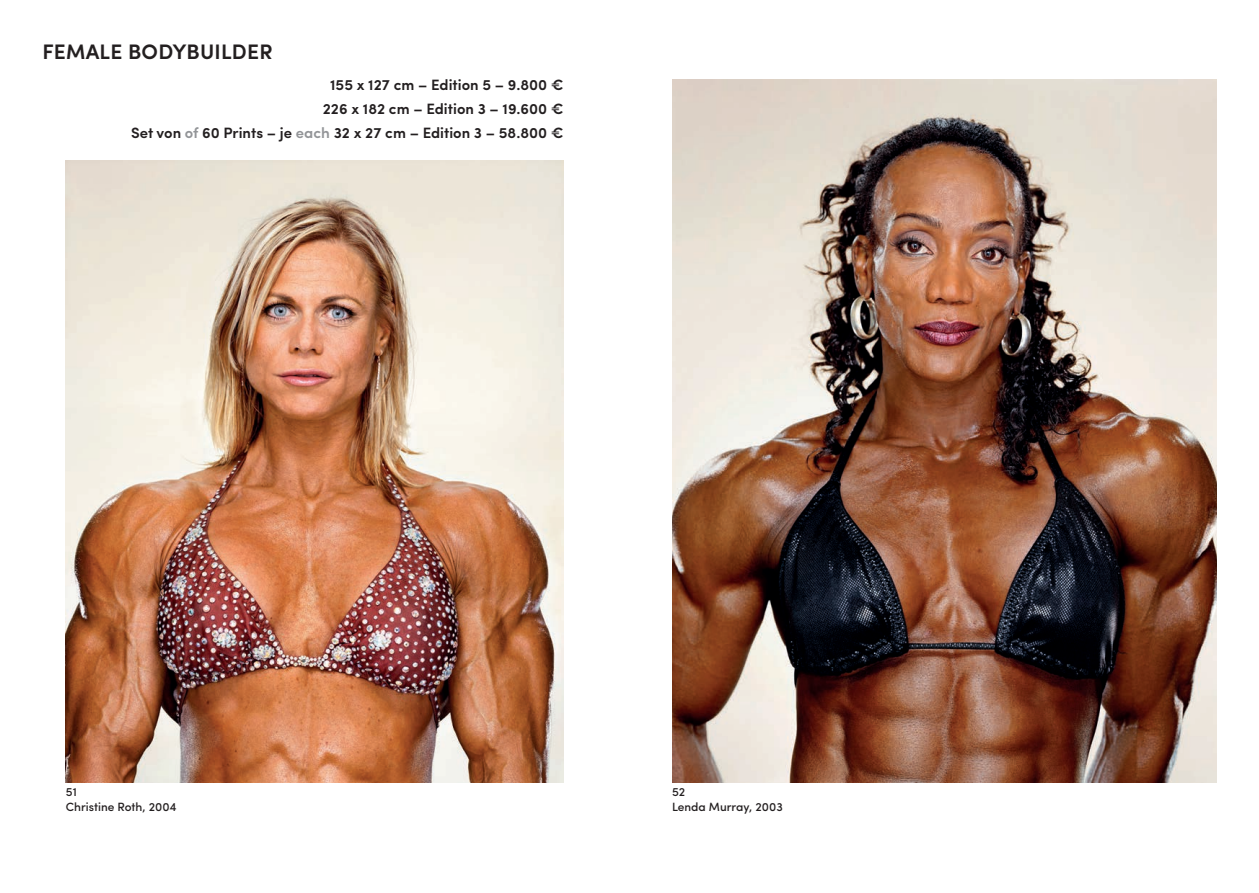
<style>
.page{position:relative;width:1259px;height:893px;background:#fff}
.page>*{position:absolute;margin:0;border:0;box-sizing:border-box;transform-origin:0 0}
.t1{font:600 21px "Sofia Pro";letter-spacing:.01em;color:#231f20}
.t2{font:600 15px/23.7px "Sofia Pro";color:#231f20;text-align:right}
.t3{font:500 12px/15px "Sofia Pro";color:#231f20}
.s1{color:#939598}
</style>
<div class="page">
<img style="left:66px;top:161px;width:497px;height:621px">
<img style="left:672px;top:80px;width:544px;height:702px">
<h1 class="t1" style="left:43px;top:36px;width:232px">FEMALE BODYBUILDER</h1>
<p class="t2" style="left:131px;top:72px;width:434px">155 x 127 cm – Edition 5 – 9.800 €<br>226 x 182 cm – Edition 3 – 19.600 €<br>Set von <span class="s1">of</span> 60 Prints – je <span class="s1">each</span> 32 x 27 cm – Edition 3 – 58.800 €</p>
<p class="t3" style="left:66px;top:783px;width:112px">51<br>Christine Roth, 2004</p>
<p class="t3" style="left:672px;top:783px;width:112px">52<br>Lenda Murray, 2003</p>
</div>
